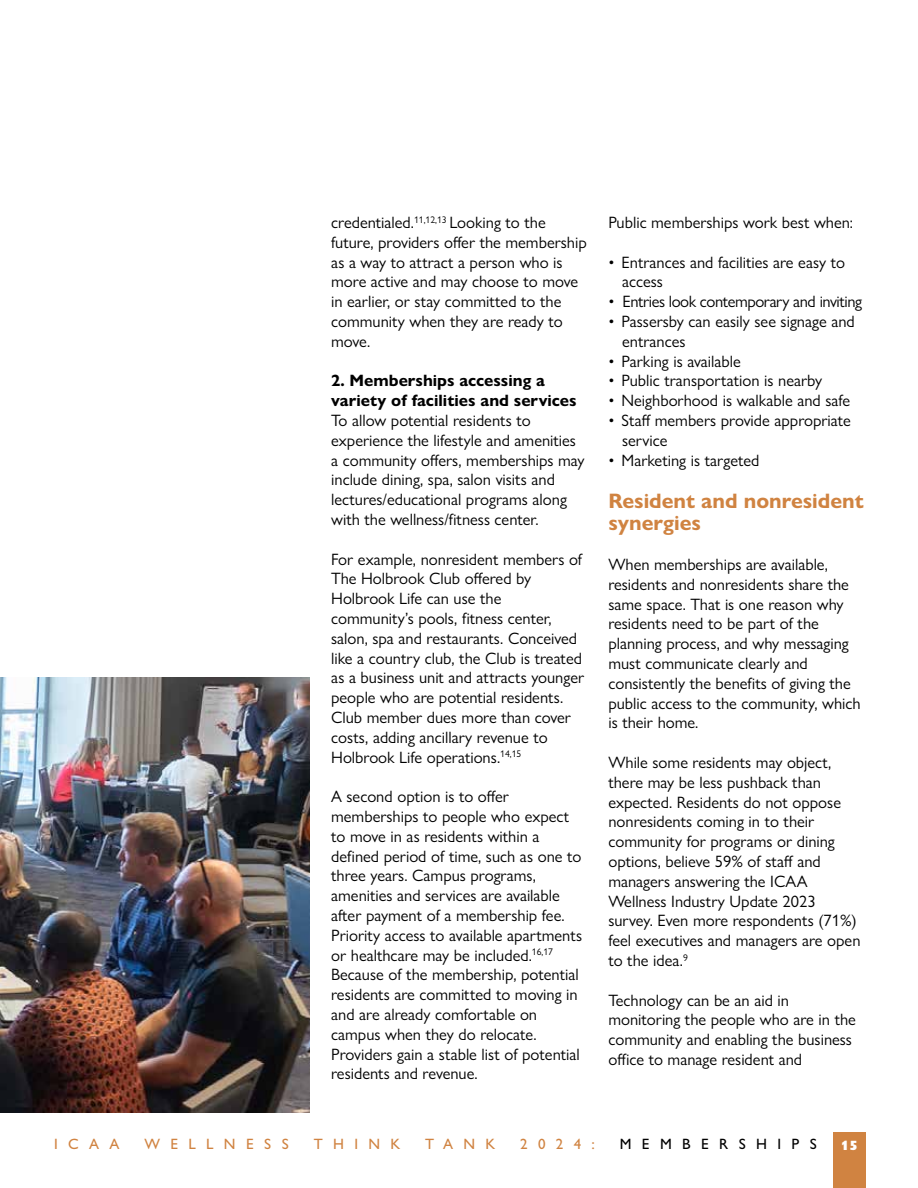
<style>
.page{position:relative;width:918px;height:1188px;background:#fff}
.page>*{position:absolute;margin:0;border:0;box-sizing:border-box;transform-origin:0 0}
.t1{font:700 21px/22.5px "Gill Sans Nova";color:#d08341}
.t2{font:16.5px/19.8px "Gill Sans Nova";color:#000}
.t3{font:700 16.5px/19.8px "Gill Sans Nova";color:#000}
.t4{font:16.5px "Gill Sans Nova";letter-spacing:-.025em;color:#000}
.t5{font:500 15px "Gill Sans Nova";letter-spacing:.69em;color:#d08341}
.t6{font:500 15px "Gill Sans Nova";letter-spacing:.69em;color:#000}
.t7{font:800 13.5px "Gill Sans Nova";color:#fff}
</style>
<div class="page">
<div style="left:833px;top:1133px;width:33px;height:55px;background:#d08341"></div>
<img style="left:0;top:677px;width:310px;height:435px">
<p class="t2" style="left:331px;top:212px;width:257px">credentialed.<sup>11,12,13</sup> Looking to the future, providers offer the membership as a way to attract a person who is more active and may choose to move in earlier, or stay committed to the community when they are ready to move.</p>
<p class="t3" style="left:331px;top:371px;width:247px">2. Memberships accessing a variety of facilities and services</p>
<p class="t2" style="left:331px;top:410px;width:255px">To allow potential residents to experience the lifestyle and amenities a community offers, memberships may include dining, spa, salon visits and lectures/educational programs along with the wellness/fitness center.</p>
<p class="t2" style="left:331px;top:549px;width:255px">For example, nonresident members of The Holbrook Club offered by Holbrook Life can use the community’s pools, fitness center, salon, spa and restaurants. Conceived like a country club, the Club is treated as a business unit and attracts younger people who are potential residents.<br>Club member dues more than cover costs, adding ancillary revenue to Holbrook Life operations.<sup>14,15</sup></p>
<p class="t2" style="left:331px;top:787px;width:252px">A second option is to offer memberships to people who expect to move in as residents within a defined period of time, such as one to three years. Campus programs, amenities and services are available after payment of a membership fee.<br>Priority access to available apartments or healthcare may be included.<sup>16,17<br></sup>Because of the membership, potential residents are committed to moving in and are already comfortable on campus when they do relocate.<br>Providers gain a stable list of potential residents and revenue.</p>
<p class="t2" style="left:608px;top:212px;width:246px">Public memberships work best when:</p>
<p class="t2" style="left:622px;top:252px;width:225px;text-indent:-14px">• Entrances and facilities are easy to access</p>
<p class="t4" style="left:608px;top:292px;width:255px">• Entries look contemporary and inviting</p>
<p class="t2" style="left:622px;top:311px;width:234px;text-indent:-14px">• Passersby can easily see signage and entrances</p>
<p class="t2" style="left:608px;top:351px;width:134px">• Parking is available</p>
<p class="t2" style="left:608px;top:371px;width:215px">• Public transportation is nearby</p>
<p class="t2" style="left:608px;top:391px;width:243px">• Neighborhood is walkable and safe</p>
<p class="t2" style="left:622px;top:410px;width:230px;text-indent:-14px">• Staff members provide appropriate service</p>
<p class="t2" style="left:608px;top:450px;width:153px">• Marketing is targeted</p>
<p class="t1" style="left:608px;top:489px;width:257px">Resident and nonresident synergies</p>
<p class="t2" style="left:608px;top:554px;width:254px">When memberships are available, residents and nonresidents share the same space. That is one reason why residents need to be part of the planning process, and why messaging must communicate clearly and consistently the benefits of giving the public access to the community, which is their home.</p>
<p class="t2" style="left:608px;top:752px;width:254px">While some residents may object, there may be less pushback than expected. Residents do not oppose nonresidents coming in to their community for programs or dining options, believe 59% of staff and managers answering the ICAA<br>Wellness Industry Update 2023 survey. Even more respondents (71%) feel executives and managers are open to the idea.<sup>9</sup></p>
<p class="t2" style="left:608px;top:990px;width:249px">Technology can be an aid in monitoring the people who are in the community and enabling the business office to manage resident and</p>
<p class="t5" style="left:54px;top:1135px;width:67px">ICAA</p>
<p class="t5" style="left:144px;top:1135px;width:146px">WELLNESS</p>
<p class="t5" style="left:314px;top:1135px;width:88px">THINK</p>
<p class="t5" style="left:425px;top:1135px;width:71px">TANK</p>
<p class="t5" style="left:520px;top:1135px;width:76px">2024:</p>
<p class="t6" style="left:620px;top:1135px;width:199px">MEMBERSHIPS</p>
<p class="t7" style="left:840px;top:1137px;width:20px">15</p>
</div>
